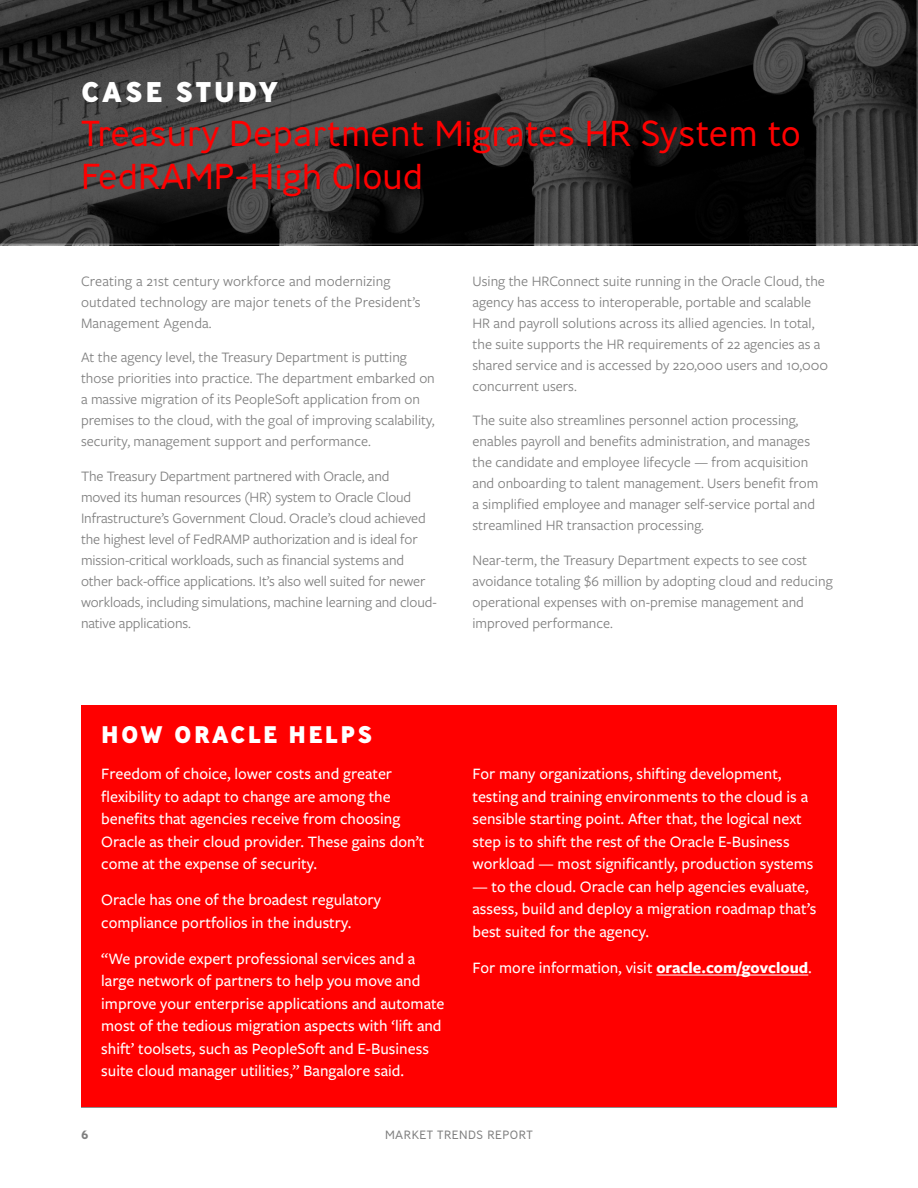
<style>
.page{position:relative;width:918px;height:1188px;background:#fff}
.page>*{position:absolute;margin:0;border:0;box-sizing:border-box;transform-origin:0 0}
.t1{font:300 36px/43.2px "Ministry";color:#f00}
.t2{font:800 28.5px "Ministry";letter-spacing:.1em;color:#fff}
.t3{font:800 24px "Ministry";letter-spacing:.1em;color:#fff}
.t4{font:500 16.5px/22.5px "Freight Sans Pro";color:#fff}
.t5{font:15px/21px "Freight Sans Pro";color:#7f7f7f}
.t6{font:300 12px "Ministry";letter-spacing:.04em;color:#7f7f7f}
.t7{font:700 12px "Ministry";color:#7f7f7f}
.s1{font-weight:700}
</style>
<div class="page">
<hr style="left:81px;top:1107px;width:756px;height:1px;background:#7f7f7f">
<div style="left:81px;top:705px;width:756px;height:402px;background:#f00"></div>
<hr style="left:656px;top:975px;width:152px;height:1px;background:#fff">
<svg style="left:0;top:0;width:918px;height:245px;background:#303030"></svg>
<p class="t2" style="left:81px;top:73px;width:199px">CASE STUDY</p>
<p class="t1" style="left:81px;top:111px;width:721px">Treasury Department Migrates HR System to<br>FedRAMP-High Cloud</p>
<p class="t5" style="left:81px;top:270px;width:341px">Creating a 21st century workforce and modernizing outdated technology are major tenets of the President’s<br>Management Agenda.</p>
<p class="t5" style="left:81px;top:346px;width:355px">At the agency level, the Treasury Department is putting those priorities into practice. The department embarked on a massive migration of its PeopleSoft application from on premises to the cloud, with the goal of improving scalability, security, management support and performance.</p>
<p class="t5" style="left:81px;top:465px;width:357px">The Treasury Department partnered with Oracle, and<br>moved its human resources (HR) system to Oracle Cloud Infrastructure’s Government Cloud. Oracle’s cloud achieved the highest level of FedRAMP authorization and is ideal for mission-critical workloads, such as fnancial systems and other back-ofce applications. It’s also well suited for newer workloads, including simulations, machine learning and cloud&shy;native applications.</p>
<p class="t5" style="left:472px;top:270px;width:357px">Using the HRConnect suite running in the Oracle Cloud, the agency has access to interoperable, portable and scalable HR and payroll solutions across its allied agencies. In total, the suite supports the HR requirements of 22 agencies as a shared service and is accessed by 220,000 users and 10,000 concurrent users.</p>
<p class="t5" style="left:472px;top:409px;width:347px">The suite also streamlines personnel action processing, enables payroll and benefts administration, and manages the candidate and employee lifecycle — from acquisition and onboarding to talent management. Users beneft from a simplifed employee and manager self-service portal and streamlined HR transaction processing.</p>
<p class="t5" style="left:472px;top:549px;width:362px">Near-term, the Treasury Department expects to see cost avoidance totaling $6 million by adopting cloud and reducing operational expenses with on-premise management and improved performance.</p>
<h2 class="t3" style="left:101px;top:719px;width:273px">HOW ORACLE HELPS</h2>
<p class="t4" style="left:101px;top:762px;width:325px">Freedom of choice, lower costs and greater fexibility to adapt to change are among the benefts that agencies receive from choosing Oracle as their cloud provider. These gains don’t come at the expense of security.</p>
<p class="t4" style="left:101px;top:888px;width:281px">Oracle has one of the broadest regulatory compliance portfolios in the industry.</p>
<p class="t4" style="left:101px;top:947px;width:345px">“We provide expert professional services and a large network of partners to help you move and improve your enterprise applications and automate most of the tedious migration aspects with ‘lift and shift’ toolsets, such as PeopleSoft and E-Business suite cloud manager utilities,” Bangalore said.</p>
<p class="t4" style="left:472px;top:762px;width:343px">For many organizations, shifting development, testing and training environments to the cloud is a sensible starting point. After that, the logical next step is to shift the rest of the Oracle E-Business workload — most signifcantly, production systems</p>
<p class="t4" style="left:472px;top:875px;width:345px">— to the cloud. Oracle can help agencies evaluate, assess, build and deploy a migration roadmap that’s best suited for the agency.</p>
<p class="t4" style="left:472px;top:956px;width:341px">For more information, visit <span class="s1">oracle.com/govcloud</span>.</p>
<p class="t7" style="left:81px;top:1127px;width:9px">6</p>
<p class="t6" style="left:385px;top:1128px;width:149px">MARKET TRENDS REPORT</p>
</div>
